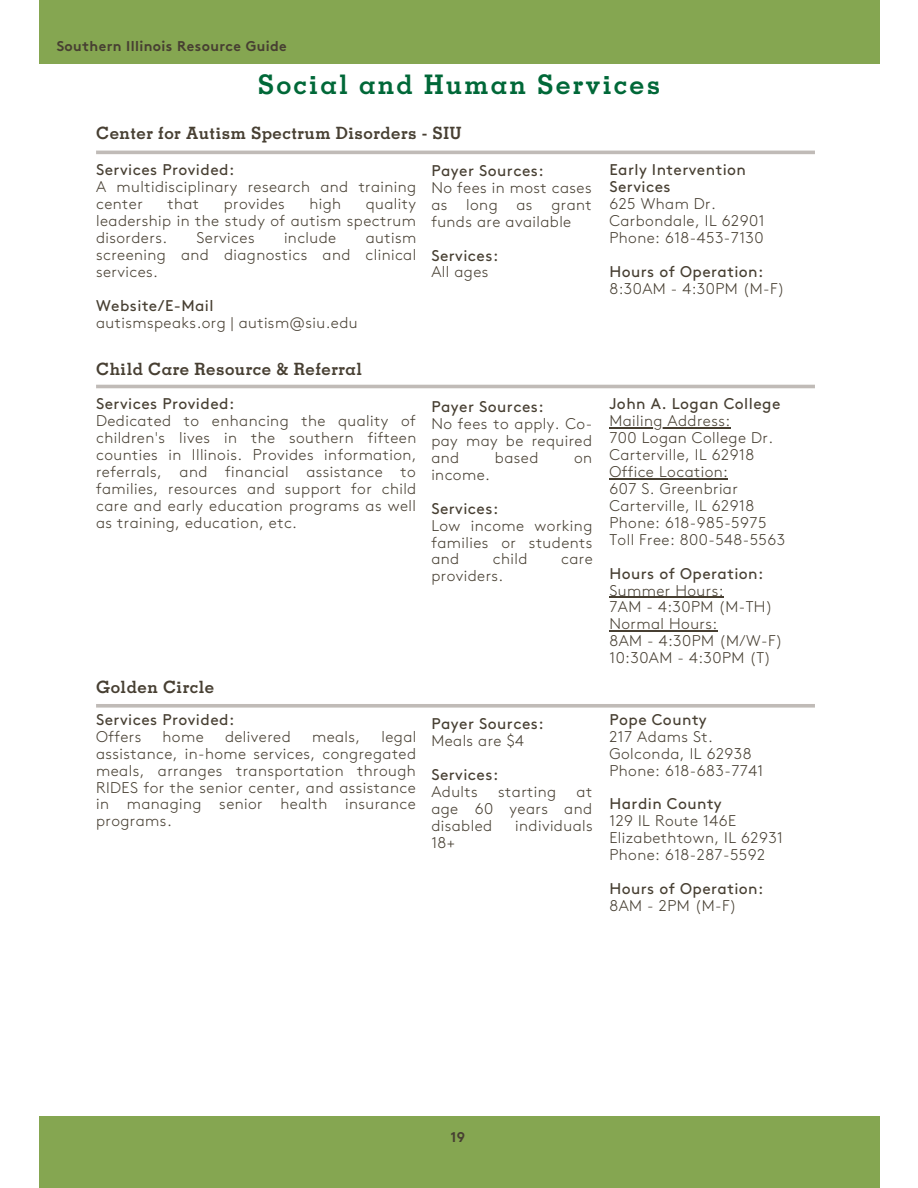
<style>
.page{position:relative;width:918px;height:1188px;background:#fff}
.page>*{position:absolute;margin:0;border:0;box-sizing:border-box;transform-origin:0 0}
.t1{font:700 26.85px "Memphis LT Pro";letter-spacing:.08em;color:#006838}
.t2{font:700 16.95px "Memphis LT Pro";letter-spacing:.03em;color:#473f32}
.t3{font:300 15.45px/17px "Brown";letter-spacing:.03em;color:#473f32;text-align:justify}
.t4{font:15.45px/17px "Brown";letter-spacing:.03em;color:#473f32}
.t5{font:700 14.1px "Brown";letter-spacing:.03em;color:#473f32}
</style>
<div class="page">
<hr style="left:609px;top:427px;width:122px;height:1px;background:#473f32">
<hr style="left:609px;top:478px;width:119px;height:1px;background:#473f32">
<hr style="left:609px;top:597px;width:115px;height:1px;background:#473f32">
<hr style="left:609px;top:630px;width:109px;height:2px;background:#473f32">
<hr style="left:96px;top:151px;width:719px;height:3px;background:#c0bbb7">
<hr style="left:96px;top:385px;width:719px;height:3px;background:#c0bbb7">
<svg style="left:96px;top:704px;width:719px;height:4px;background:#c6c2be"></svg>
<div style="left:39px;top:0;width:840px;height:64px;background:#85a651"></div>
<div style="left:39px;top:1116px;width:840px;height:72px;background:#85a651"></div>
<p class="t5" style="left:57px;top:41px;width:232px">Southern Illinois Resource Guide</p>
<h1 class="t1" style="left:258px;top:74px;width:404px">Social and Human Services</h1>
<p class="t2" style="left:96px;top:126px;width:367px">Center for Autism Spectrum Disorders - SIU</p>
<p class="t4" style="left:96px;top:162px;width:140px">Services Provided:</p>
<p class="t3" style="left:96px;top:179px;width:322px">A multidisciplinary research and training center</p>
<p class="t3" style="left:96px;top:196px;width:322px;text-indent:270px">quality leadership in the study of autism spectrum disorders.</p>
<p class="t3" style="left:167px;top:196px;width:33px">that</p>
<p class="t3" style="left:224px;top:196px;width:62px">provides</p>
<p class="t3" style="left:309px;top:196px;width:33px">high</p>
<p class="t3" style="left:196px;top:230px;width:60px">Services</p>
<p class="t3" style="left:284px;top:230px;width:54px">include</p>
<p class="t3" style="left:96px;top:230px;width:322px;text-indent:270px">autism screening and diagnostics and clinical services.</p>
<p class="t4" style="left:96px;top:298px;width:119px">Website/E-Mail</p>
<p class="t3" style="left:96px;top:315px;width:263px">autismspeaks.org | autism@siu.edu</p>
<p class="t2" style="left:96px;top:363px;width:267px">Child Care Resource &amp; Referral</p>
<p class="t4" style="left:96px;top:396px;width:140px">Services Provided:</p>
<p class="t3" style="left:96px;top:413px;width:322px">Dedicated to enhancing the quality of children's lives in the southern fifteen counties in Illinois. Provides information, referrals, and financial assistance to families, resources and support for child care and early education programs as well as training, education, etc.</p>
<p class="t4" style="left:431px;top:163px;width:114px">Payer Sources:</p>
<p class="t3" style="left:431px;top:180px;width:162px">No fees in most cases as long as grant funds are available</p>
<p class="t4" style="left:431px;top:248px;width:68px">Services:</p>
<p class="t3" style="left:431px;top:264px;width:59px">All ages</p>
<p class="t4" style="left:431px;top:399px;width:114px">Payer Sources:</p>
<p class="t3" style="left:431px;top:416px;width:162px">No fees to apply. Co&shy;pay may be required and</p>
<p class="t3" style="left:495px;top:450px;width:45px">based</p>
<p class="t3" style="left:574px;top:450px;width:20px">on</p>
<p class="t3" style="left:431px;top:467px;width:60px">income.</p>
<p class="t4" style="left:431px;top:501px;width:68px">Services:</p>
<p class="t3" style="left:431px;top:518px;width:163px">Low income working families or students and</p>
<p class="t3" style="left:493px;top:552px;width:36px">child</p>
<p class="t3" style="left:561px;top:552px;width:33px">care</p>
<p class="t3" style="left:431px;top:568px;width:74px">providers.</p>
<p class="t2" style="left:96px;top:681px;width:120px">Golden Circle</p>
<p class="t4" style="left:96px;top:712px;width:140px">Services Provided:</p>
<p class="t3" style="left:96px;top:729px;width:47px">Offers</p>
<p class="t3" style="left:163px;top:729px;width:43px">home</p>
<p class="t3" style="left:225px;top:729px;width:67px">delivered</p>
<p class="t3" style="left:312px;top:729px;width:50px">meals,</p>
<p class="t3" style="left:96px;top:729px;width:322px;text-indent:285px">legal assistance, in-home services, congregated meals, arranges transportation through RIDES for the senior center, and assistance in managing senior health insurance programs.</p>
<p class="t4" style="left:431px;top:716px;width:114px">Payer Sources:</p>
<p class="t3" style="left:431px;top:733px;width:94px">Meals are $4</p>
<p class="t4" style="left:431px;top:767px;width:68px">Services:</p>
<p class="t3" style="left:431px;top:784px;width:48px">Adults</p>
<p class="t3" style="left:498px;top:784px;width:60px">starting</p>
<p class="t3" style="left:431px;top:784px;width:162px;text-indent:145px">at age 60 years and disabled</p>
<p class="t3" style="left:515px;top:818px;width:79px">individuals</p>
<p class="t3" style="left:431px;top:835px;width:25px">18+</p>
<p class="t4" style="left:609px;top:162px;width:138px">Early Intervention<br>Services</p>
<p class="t3" style="left:609px;top:196px;width:157px;text-align:left">625 Wham Dr.<br>Carbondale, IL 62901<br>Phone: 618-453-7130</p>
<p class="t4" style="left:609px;top:264px;width:156px">Hours of Operation:</p>
<p class="t3" style="left:609px;top:281px;width:177px">8:30AM - 4:30PM (M-F)</p>
<p class="t4" style="left:609px;top:396px;width:173px">John A. Logan College</p>
<p class="t3" style="left:609px;top:413px;width:177px;text-align:left">Mailing Address:<br>700 Logan College Dr.<br>Carterville, IL 62918<br>Office Location:<br>607 S. Greenbriar<br>Carterville, IL 62918<br>Phone: 618-985-5975<br>Toll Free: 800-548-5563</p>
<p class="t4" style="left:609px;top:566px;width:156px">Hours of Operation:</p>
<p class="t3" style="left:609px;top:583px;width:175px;text-align:left">Summer Hours:<br>7AM - 4:30PM (M-TH)<br>Normal Hours:<br>8AM - 4:30PM (M/W-F)<br>10:30AM - 4:30PM (T)</p>
<p class="t4" style="left:609px;top:712px;width:99px">Pope County</p>
<p class="t3" style="left:609px;top:729px;width:156px;text-align:left">217 Adams St.<br>Golconda, IL 62938<br>Phone: 618-683-7741</p>
<p class="t4" style="left:609px;top:796px;width:114px">Hardin County</p>
<p class="t3" style="left:609px;top:813px;width:175px;text-align:left">129 IL Route 146E<br>Elizabethtown, IL 62931<br>Phone: 618-287-5592</p>
<p class="t4" style="left:609px;top:881px;width:156px">Hours of Operation:</p>
<p class="t3" style="left:609px;top:898px;width:129px">8AM - 2PM (M-F)</p>
<p class="t5" style="left:450px;top:1132px;width:16px">19</p>
</div>
